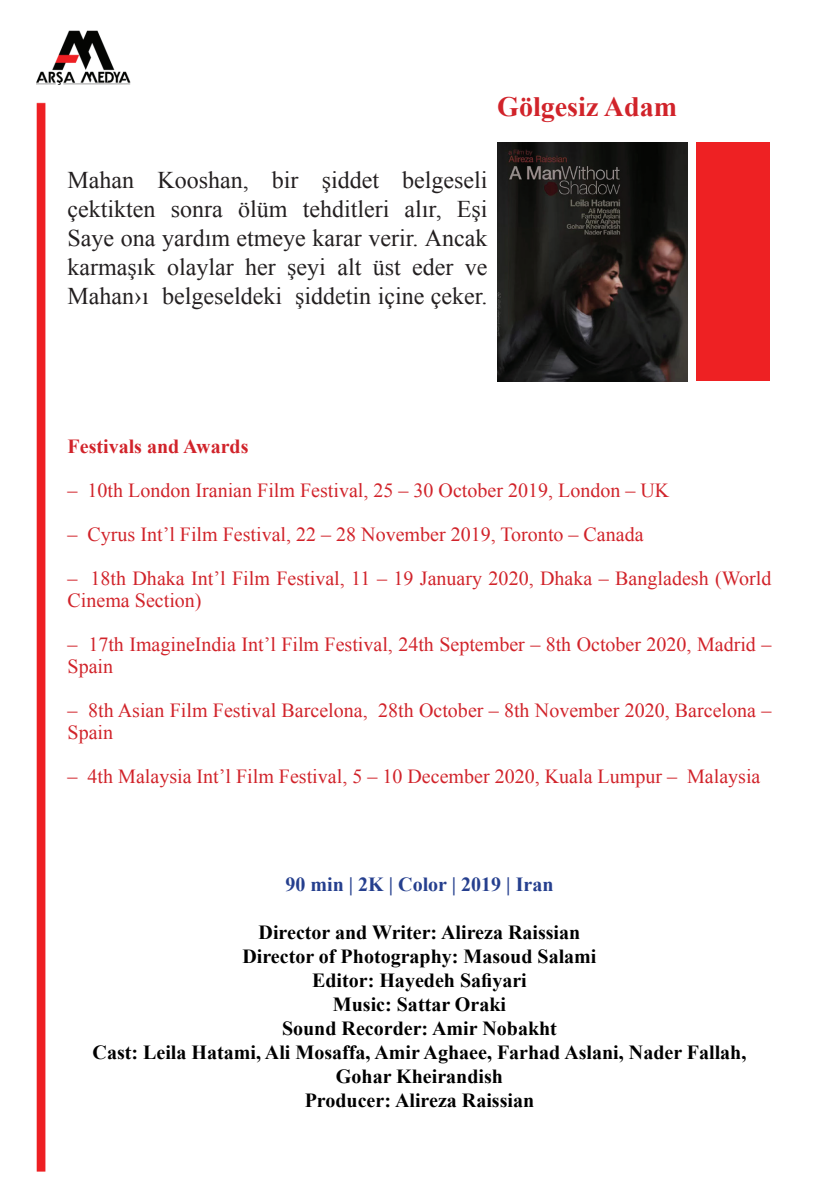
<style>
.page{position:relative;width:840px;height:1191px;background:#fff}
.page>*{position:absolute;margin:0;border:0;box-sizing:border-box;transform-origin:0 0}
.t1{font:700 28px "Times New Roman";color:#d1232a}
.t2{font:24px/28.8px "Times New Roman";color:#231f20;text-align:justify}
.t3{font:20px/22px "Times New Roman";color:#d1232a}
.t4{font:700 20px/24px "Times New Roman";color:#000;text-align:center}
.t5{font:700 20px "Times New Roman";color:#253f8e}
.t6{font:700 20px "Times New Roman";color:#d1232a}
</style>
<div class="page">
<img style="left:36px;top:30px;width:734px;height:1142px">
<img style="left:497px;top:143px;width:190px;height:238px">
<div style="left:695px;top:143px;width:74px;height:238px;background:#ee2123"></div>
<h1 class="t1" style="left:497px;top:87px;width:181px">Gölgesiz Adam</h1>
<p class="t2" style="left:68px;top:165px;width:421px">Mahan Kooshan, bir şiddet belgeseli çektikten sonra ölüm tehditleri alır, Eşi Saye ona yardım etmeye karar verir. Ancak karmaşık olaylar her şeyi alt üst eder ve Mahan›ı belgeseldeki şiddetin içine çeker.</p>
<p class="t6" style="left:68px;top:432px;width:182px">Festivals and Awards</p>
<p class="t3" style="left:68px;top:479px;width:603px">– 10th London Iranian Film Festival, 25 – 30 October 2019, London – UK</p>
<p class="t3" style="left:68px;top:523px;width:577px">– Cyrus Int’l Film Festival, 22 – 28 November 2019, Toronto – Canada</p>
<p class="t3" style="left:68px;top:567px;width:704px">– 18th Dhaka Int’l Film Festival, 11 – 19 January 2020, Dhaka – Bangladesh (World<br>Cinema Section)</p>
<p class="t3" style="left:68px;top:633px;width:704px">– 17th ImagineIndia Int’l Film Festival, 24th September – 8th October 2020, Madrid –<br>Spain</p>
<p class="t3" style="left:68px;top:699px;width:705px">– 8th Asian Film Festival Barcelona, 28th October – 8th November 2020, Barcelona –<br>Spain</p>
<p class="t3" style="left:68px;top:765px;width:694px">– 4th Malaysia Int’l Film Festival, 5 – 10 December 2020, Kuala Lumpur – Malaysia</p>
<p class="t5" style="left:285px;top:869px;width:269px">90 min | 2K | Color | 2019 | Iran</p>
<p class="t4" style="left:92px;top:919px;width:655px">Director and Writer: Alireza Raissian<br>Director of Photography: Masoud Salami<br>Editor: Hayedeh Safiyari<br>Music: Sattar Oraki<br>Sound Recorder: Amir Nobakht<br>Cast: Leila Hatami, Ali Mosaffa, Amir Aghaee, Farhad Aslani, Nader Fallah, Gohar Kheirandish<br>Producer: Alireza Raissian</p>
</div>
